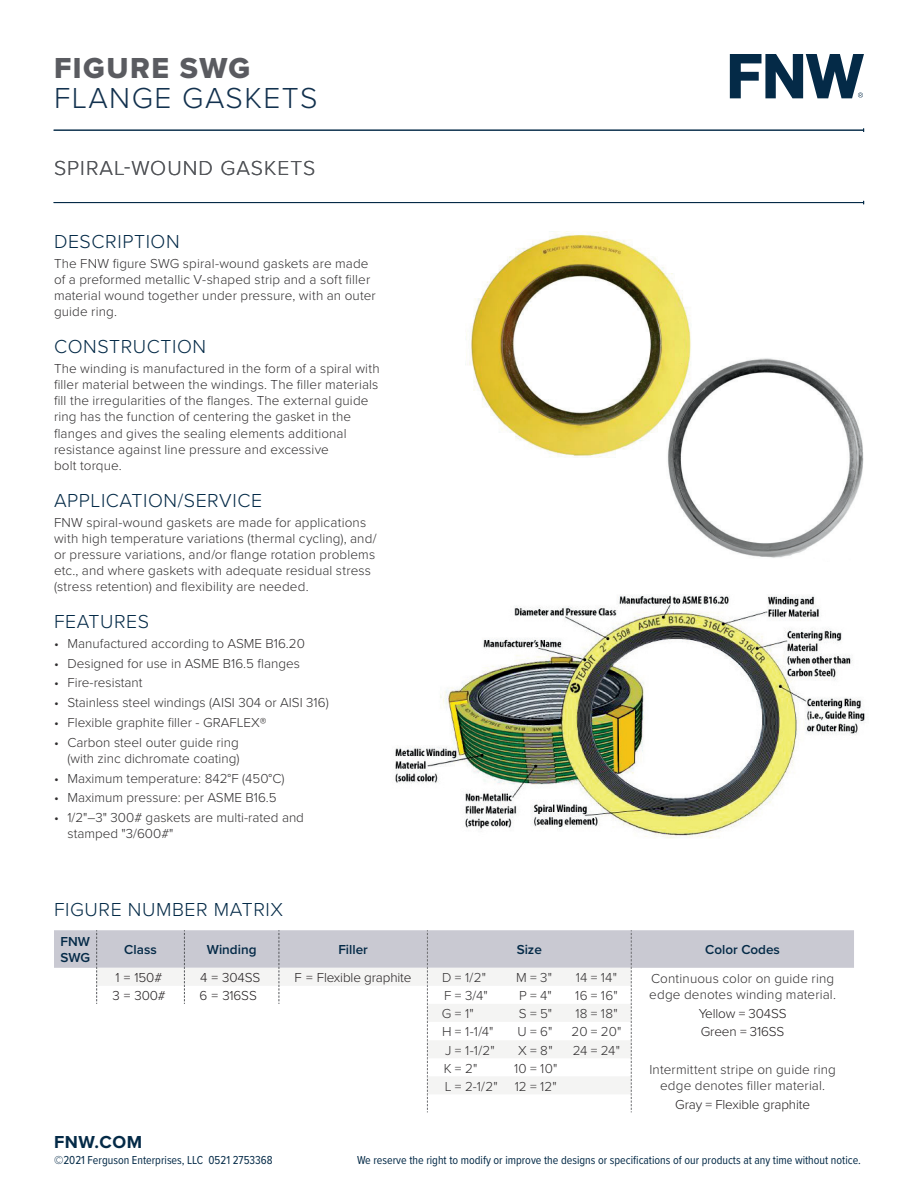
<style>
.page{position:relative;width:918px;height:1188px;background:#fff}
.page>*{position:absolute;margin:0;border:0;box-sizing:border-box;transform-origin:0 0}
.t1{font:300 30px "Proxima Nova";letter-spacing:.05em;color:#12314e}
.t2{font:30px "Proxima Nova Extrabld";letter-spacing:.05em;color:#5a5b60}
.t3{font:300 21px "Proxima Nova";letter-spacing:.05em;color:#54565a}
.t4{font:300 19.5px "Proxima Nova";letter-spacing:.03em;color:#042a47}
.t5{font:700 18px "Proxima Nova";letter-spacing:.03em;color:#042a47}
.t6{font:300 13.5px/16.2px "Proxima Nova";letter-spacing:.01em;color:#312f30}
.t7{font:300 13.5px "Proxima Nova";letter-spacing:-.01em;color:#231f20}
.t8{font:600 13.5px/16.2px "Proxima Nova";color:#042a47}
.t9{font:12px "Proxima Nova Cond";color:#042a47}
</style>
<div class="page">
<svg style="left:730px;top:54px;width:134px;height:44px"></svg>
<svg style="left:54px;top:930px;width:800px;height:182px"></svg>
<hr style="left:54px;top:202px;width:810px;height:1px;background:#042a47">
<hr style="left:54px;top:130px;width:810px;height:1px;background:#042a47">
<img style="left:395px;top:595px;width:471px;height:243px">
<img style="left:465px;top:232px;width:399px;height:326px">
<h1 class="t2" style="left:54px;top:45px;width:198px">FIGURE SWG</h1>
<h1 class="t1" style="left:54px;top:76px;width:265px">FLANGE GASKETS</h1>
<h2 class="t3" style="left:54px;top:152px;width:263px">SPIRAL-WOUND GASKETS</h2>
<h3 class="t4" style="left:54px;top:227px;width:127px">DESCRIPTION</h3>
<p class="t6" style="left:54px;top:254px;width:323px">The FNW figure SWG spiral-wound gaskets are made of a preformed metallic V-shaped strip and a soft filler material wound together under pressure, with an outer guide ring.</p>
<h3 class="t4" style="left:54px;top:332px;width:154px">CONSTRUCTION</h3>
<p class="t6" style="left:54px;top:359px;width:327px">The winding is manufactured in the form of a spiral with filler material between the windings. The filler materials fill the irregularities of the flanges. The external guide ring has the function of centering the gasket in the flanges and gives the sealing elements additional resistance against line pressure and excessive<br>bolt torque.</p>
<h3 class="t4" style="left:54px;top:486px;width:210px">APPLICATION/SERVICE</h3>
<p class="t6" style="left:54px;top:513px;width:324px">FNW spiral-wound gaskets are made for applications with high temperature variations (thermal cycling), and/ or pressure variations, and/or flange rotation problems etc., and where gaskets with adequate residual stress (stress retention) and flexibility are needed.</p>
<h3 class="t4" style="left:54px;top:607px;width:97px">FEATURES</h3>
<p class="t6" style="left:54px;top:635px;width:253px">• Manufactured according to ASME B16.20</p>
<p class="t6" style="left:54px;top:654px;width:247px">• Designed for use in ASME B16.5 flanges</p>
<p class="t6" style="left:54px;top:674px;width:90px">• Fire-resistant</p>
<p class="t6" style="left:54px;top:694px;width:276px">• Stainless steel windings (AISI 304 or AISI 316)</p>
<p class="t6" style="left:54px;top:714px;width:214px">• Flexible graphite filler - GRAFLEX®</p>
<p class="t6" style="left:54px;top:733px;width:187px;text-align:right">• Carbon steel outer guide ring (with zinc dichromate coating)</p>
<p class="t6" style="left:54px;top:769px;width:232px">• Maximum temperature: 842°F (450°C)</p>
<p class="t6" style="left:54px;top:789px;width:224px">• Maximum pressure: per ASME B16.5</p>
<p class="t6" style="left:68px;top:809px;width:238px;text-indent:-14px">• 1/2"–3" 300# gaskets are multi-rated and stamped "3/600#"</p>
<h3 class="t4" style="left:54px;top:895px;width:231px">FIGURE NUMBER MATRIX</h3>
<p class="t8" style="left:61px;top:933px;width:31px">FNW<br>SWG</p>
<p class="t8" style="left:124px;top:941px;width:34px">Class</p>
<p class="t8" style="left:207px;top:941px;width:51px">Winding</p>
<p class="t8" style="left:338px;top:941px;width:31px">Filler</p>
<p class="t8" style="left:517px;top:941px;width:27px">Size</p>
<p class="t8" style="left:705px;top:941px;width:76px">Color Codes</p>
<p class="t7" style="left:116px;top:968px;width:48px">1 = 150#</p>
<p class="t7" style="left:200px;top:968px;width:62px">4 = 304SS</p>
<p class="t7" style="left:295px;top:968px;width:118px">F = Flexible graphite</p>
<p class="t6" style="left:442px;top:969px;width:45px">D = 1/2"</p>
<p class="t6" style="left:516px;top:969px;width:38px">M= 3"</p>
<p class="t6" style="left:576px;top:969px;width:43px">14 = 14"</p>
<p class="t6" style="left:651px;top:970px;width:185px">Continuous color on guide ring</p>
<p class="t7" style="left:112px;top:986px;width:55px">3 = 300#</p>
<p class="t7" style="left:200px;top:986px;width:59px">6 = 316SS</p>
<p class="t6" style="left:444px;top:987px;width:45px">F = 3/4"</p>
<p class="t6" style="left:519px;top:987px;width:34px">P = 4"</p>
<p class="t6" style="left:575px;top:987px;width:44px">16 = 16"</p>
<p class="t6" style="left:649px;top:986px;width:188px">edge denotes winding material.</p>
<p class="t6" style="left:442px;top:1005px;width:33px">G= 1"</p>
<p class="t6" style="left:519px;top:1005px;width:35px">S = 5"</p>
<p class="t6" style="left:575px;top:1005px;width:44px">18 = 18"</p>
<p class="t7" style="left:699px;top:1004px;width:89px">Yellow = 304SS</p>
<p class="t6" style="left:442px;top:1023px;width:53px">H = 1-1/4"</p>
<p class="t6" style="left:518px;top:1023px;width:36px">U = 6"</p>
<p class="t6" style="left:572px;top:1023px;width:51px">20 = 20"</p>
<p class="t7" style="left:701px;top:1022px;width:85px">Green = 316SS</p>
<p class="t6" style="left:445px;top:1041px;width:51px">J = 1-1/2"</p>
<p class="t6" style="left:518px;top:1041px;width:36px">X= 8"</p>
<p class="t6" style="left:573px;top:1041px;width:49px">24 = 24"</p>
<p class="t6" style="left:444px;top:1059px;width:35px">K= 2"</p>
<p class="t6" style="left:514px;top:1059px;width:45px">10 = 10"</p>
<p class="t6" style="left:649px;top:1060px;width:188px">Intermittent stripe on guide ring</p>
<p class="t6" style="left:445px;top:1077px;width:55px">L = 2-1/2"</p>
<p class="t6" style="left:515px;top:1077px;width:44px">12 = 12"</p>
<p class="t6" style="left:660px;top:1076px;width:167px">edge denotes filler material.</p>
<p class="t7" style="left:675px;top:1094px;width:136px">Gray = Flexible graphite</p>
<h3 class="t5" style="left:54px;top:1128px;width:90px">FNW.COM</h3>
<p class="t9" style="left:54px;top:1152px;width:220px">©2021 Ferguson Enterprises, LLC 0521 2753368</p>
<p class="t9" style="left:357px;top:1152px;width:505px">We reserve the right to modify or improve the designs or specifications of our products at any time without notice.</p>
</div>
